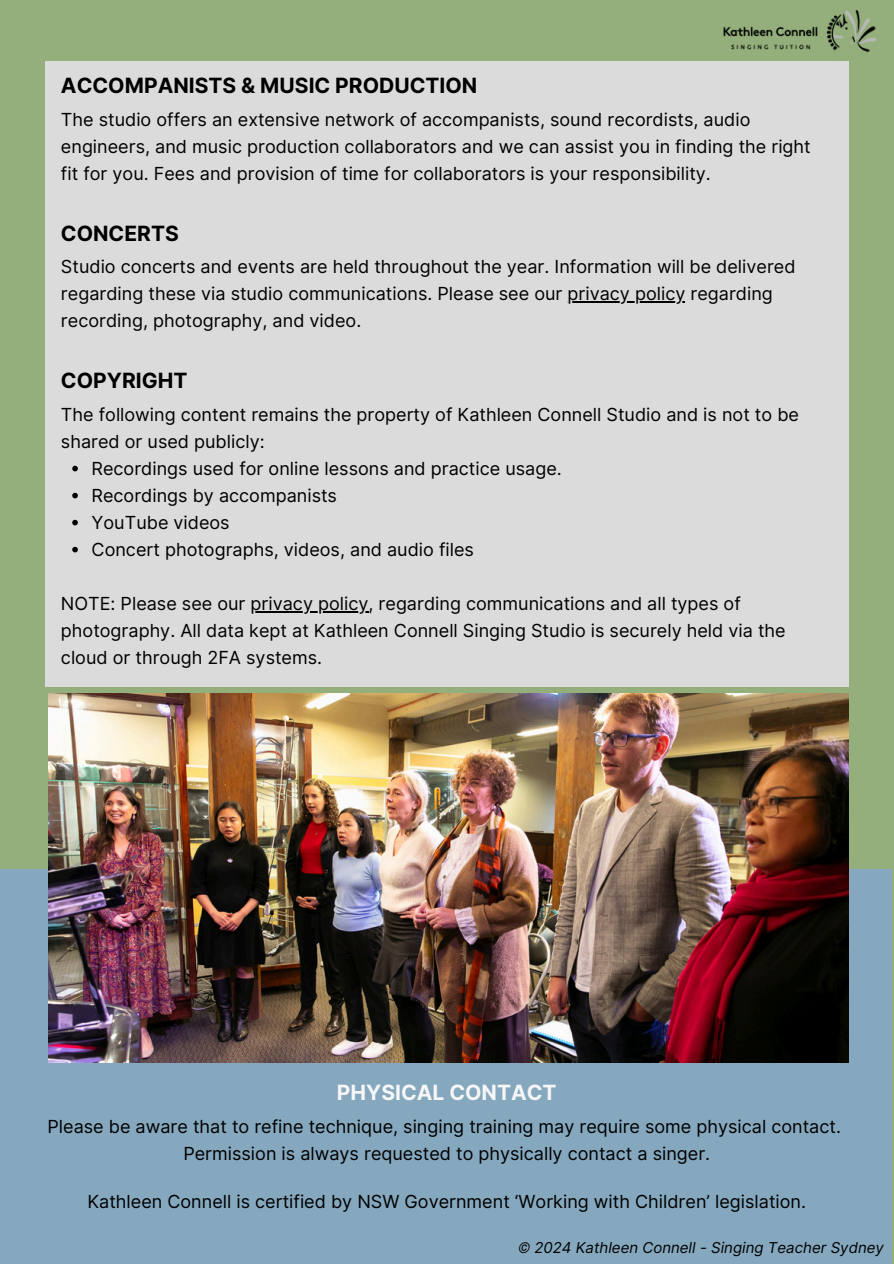
<style>
.page{position:relative;width:894px;height:1264px;background:#fff}
.page>*{position:absolute;margin:0;border:0;box-sizing:border-box;transform-origin:0 0}
.t1{font:700 21px "Inter";color:#000}
.t2{font:700 21px "Inter";color:#f6f6f6}
.t3{font:18px/27px "Inter";color:#000}
.t4{font:italic 15px "Inter";color:#000}
</style>
<div class="page">
<div style="left:0;top:0;width:893px;height:1263px;background:#94af7b"></div>
<div style="left:0;top:869px;width:891px;height:394px;background:#85a8bf"></div>
<div style="left:45px;top:61px;width:803px;height:625px;background:#dbdbdb"></div>
<hr style="left:567px;top:301px;width:118px;height:1px;background:#000">
<svg style="left:72px;top:466px;width:6px;height:5px"></svg>
<svg style="left:72px;top:493px;width:6px;height:5px"></svg>
<svg style="left:72px;top:520px;width:6px;height:5px"></svg>
<svg style="left:72px;top:547px;width:6px;height:5px"></svg>
<hr style="left:250px;top:611px;width:118px;height:1px;background:#000">
<img style="left:723px;top:11px;width:153px;height:42px">
<img style="left:48px;top:693px;width:800px;height:369px">
<p class="t1" style="left:61px;top:73px;width:417px">ACCOMPANISTS &amp; MUSIC PRODUCTION</p>
<p class="t3" style="left:61px;top:106px;width:751px">The studio offers an extensive network of accompanists, sound recordists, audio engineers, and music production collaborators and we can assist you in finding the right fit for you. Fees and provision of time for collaborators is your responsibility.</p>
<h1 class="t1" style="left:61px;top:220px;width:119px">CONCERTS</h1>
<h1 class="t3" style="left:61px;top:253px;width:736px">Studio concerts and events are held throughout the year. Information will be delivered regarding these via studio communications. Please see our privacy policy regarding</h1>
<h1 class="t3" style="left:61px;top:307px;width:302px">recording, photography, and video.</h1>
<h1 class="t1" style="left:61px;top:368px;width:128px">COPYRIGHT</h1>
<h1 class="t3" style="left:61px;top:400px;width:739px">The following content remains the property of Kathleen Connell Studio and is not to be</h1>
<h1 class="t3" style="left:92px;top:427px;width:471px;text-indent:-31px">shared or used publicly:<br>Recordings used for online lessons and practice usage.<br>Recordings by accompanists<br>YouTube videos</h1>
<p class="t3" style="left:92px;top:535px;width:384px">Concert photographs, videos, and audio files</p>
<p class="t3" style="left:61px;top:589px;width:681px">NOTE: Please see our privacy policy, regarding communications and all types of</p>
<p class="t3" style="left:61px;top:616px;width:726px">photography. All data kept at Kathleen Connell Singing Studio is securely held via the cloud or through 2FA systems.</p>
<h1 class="t2" style="left:337px;top:1080px;width:221px">PHYSICAL CONTACT</h1>
<h1 class="t3" style="left:48px;top:1112px;width:794px;text-align:center">Please be aware that to refine technique, singing training may require some physical contact.<br>Permission is always requested to physically contact a singer.</h1>
<p class="t3" style="left:87px;top:1187px;width:720px">Kathleen Connell is certified by NSW Government ‘Working with Children’ legislation.</p>
<h1 class="t4" style="left:518px;top:1238px;width:367px">© 2024 Kathleen Connell - Singing Teacher Sydney</h1>
</div>
